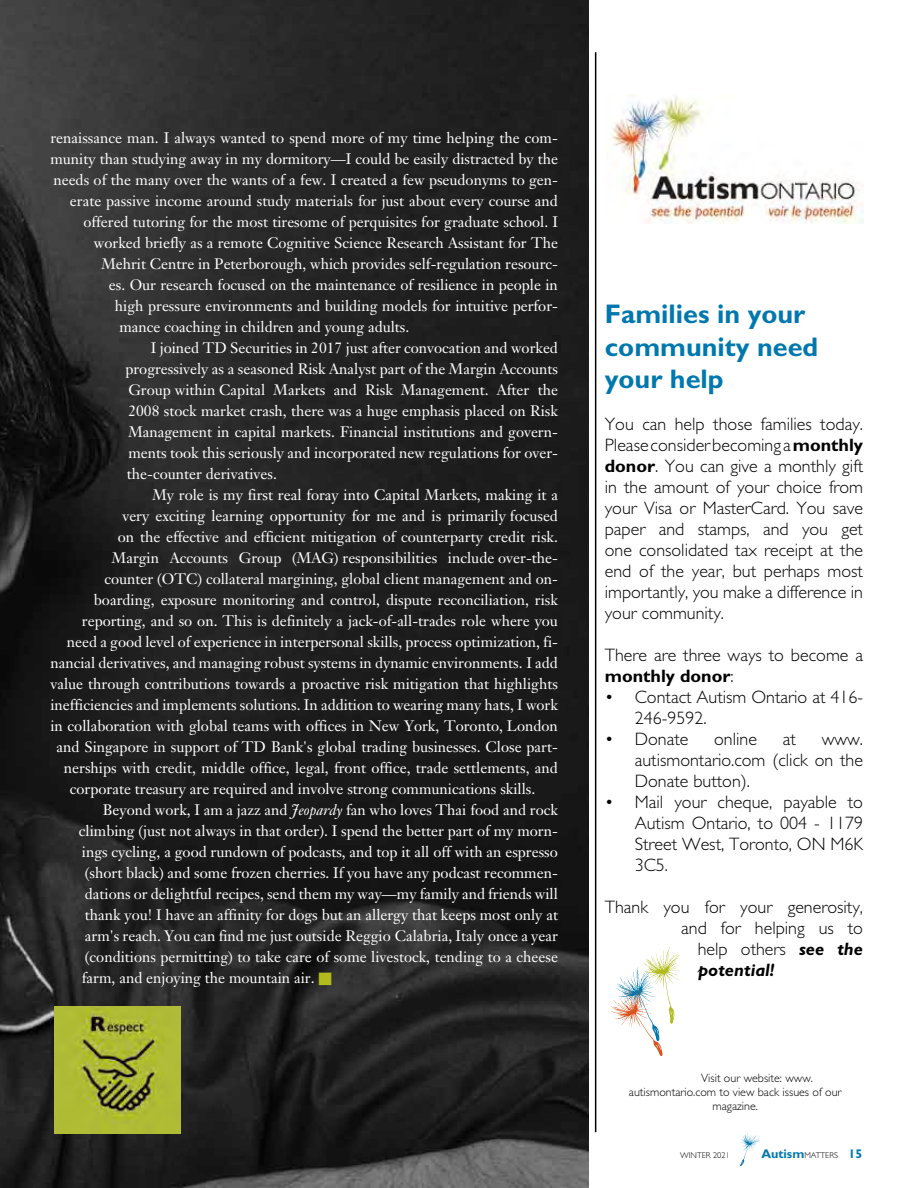
<style>
.page{position:relative;width:918px;height:1188px;background:#fff}
.page>*{position:absolute;margin:0;border:0;box-sizing:border-box;transform-origin:0 0}
.t1{font:700 27px/32.4px "Gill Sans";color:#0078ae}
.t2{font:300 18px/21px "Gill Sans";color:#000;text-align:justify}
.t3{font:italic 700 18px "Gill Sans";color:#000}
.t4{font:15px "Janson Text LT Std";color:#fff}
.t5{font:700 12.6px "Gill Sans";color:#0078ae}
.t6{font:300 12px "Gill Sans";color:#000}
.t7{font:300 8.4px "Gill Sans";color:#000}
.s1{font-style:italic}
.s2{color:#b2bb1e}
.s3{font-weight:700}
.s4{font-weight:700;font-style:italic}
.s5{font-weight:300;font-size:8.4px;color:#000}
</style>
<div class="page">
<svg style="left:740px;top:1133px;width:19px;height:33px"></svg>
<img style="left:0;top:0;width:589px;height:1188px">
<svg style="left:611px;top:947px;width:70px;height:109px"></svg>
<img style="left:611px;top:96px;width:253px;height:128px">
<hr style="left:595px;top:52px;width:1px;height:1080px;background:#000">
<img style="left:54px;top:1006px;width:126px;height:127px">
<p class="t4" style="left:50px;top:128px;width:509px">renaissance man. I always wanted to spend more of my time helping the com-</p>
<p class="t4" style="left:50px;top:149px;width:509px">munity than studying away in my dormitory—I could be easily distracted by the</p>
<p class="t4" style="left:53px;top:170px;width:506px">needs of the many over the wants of a few. I created a few pseudonyms to gen-</p>
<p class="t4" style="left:70px;top:191px;width:490px">erate passive income around study materials for just about every course and</p>
<p class="t4" style="left:83px;top:212px;width:476px">offered tutoring for the most tiresome of perquisites for graduate school. I</p>
<p class="t4" style="left:94px;top:233px;width:466px">worked briefly as a remote Cognitive Science Research Assistant for The</p>
<p class="t4" style="left:101px;top:254px;width:458px">Mehrit Centre in Peterborough, which provides self-regulation resourc-</p>
<p class="t4" style="left:109px;top:275px;width:451px">es. Our research focused on the maintenance of resilience in people in</p>
<p class="t4" style="left:115px;top:296px;width:445px">high pressure environments and building models for intuitive perfor-</p>
<p class="t4" style="left:119px;top:317px;width:291px">mance coaching in children and young adults.</p>
<p class="t4" style="left:151px;top:338px;width:409px">I joined TD Securities in 2017 just after convocation and worked</p>
<p class="t4" style="left:125px;top:359px;width:434px">progressively as a seasoned Risk Analyst part of the Margin Accounts</p>
<p class="t4" style="left:128px;top:380px;width:431px">Group within Capital Markets and Risk Management. After the</p>
<p class="t4" style="left:128px;top:401px;width:431px">2008 stock market crash, there was a huge emphasis placed on Risk</p>
<p class="t4" style="left:128px;top:422px;width:431px">Management in capital markets. Financial institutions and govern-</p>
<p class="t4" style="left:128px;top:443px;width:431px">ments took this seriously and incorporated new regulations for over-</p>
<p class="t4" style="left:127px;top:464px;width:151px">the-counter derivatives.</p>
<p class="t4" style="left:152px;top:485px;width:407px">My role is my first real foray into Capital Markets, making it a</p>
<p class="t4" style="left:122px;top:506px;width:437px">very exciting learning opportunity for me and is primarily focused</p>
<p class="t4" style="left:118px;top:527px;width:442px">on the effective and efficient mitigation of counterparty credit risk.</p>
<p class="t4" style="left:112px;top:548px;width:448px">Margin Accounts Group (MAG) responsibilities include over-the-</p>
<p class="t4" style="left:104px;top:569px;width:455px">counter (OTC) collateral margining, global client management and on-</p>
<p class="t4" style="left:94px;top:590px;width:466px">boarding, exposure monitoring and control, dispute reconciliation, risk</p>
<p class="t4" style="left:82px;top:611px;width:478px">reporting, and so on. This is definitely a jack-of-all-trades role where you</p>
<p class="t4" style="left:67px;top:632px;width:493px">need a good level of experience in interpersonal skills, process optimization, fi-</p>
<p class="t4" style="left:50px;top:653px;width:509px">nancial derivatives, and managing robust systems in dynamic environments. I add</p>
<p class="t4" style="left:50px;top:674px;width:509px">value through contributions towards a proactive risk mitigation that highlights</p>
<p class="t4" style="left:50px;top:695px;width:509px">inefficiencies and implements solutions. In addition to wearing many hats, I work</p>
<p class="t4" style="left:50px;top:716px;width:509px">in collaboration with global teams with offices in New York, Toronto, London</p>
<p class="t4" style="left:56px;top:737px;width:503px">and Singapore in support of TD Bank's global trading businesses. Close part-</p>
<p class="t4" style="left:64px;top:758px;width:496px">nerships with credit, middle office, legal, front office, trade settlements, and</p>
<p class="t4" style="left:70px;top:779px;width:467px">corporate treasury are required and involve strong communications skills.</p>
<p class="t4" style="left:103px;top:800px;width:457px">Beyond work, I am a jazz and <span class="s1">Jeopardy</span> fan who loves Thai food and rock</p>
<p class="t4" style="left:79px;top:821px;width:480px">climbing (just not always in that order). I spend the better part of my morn-</p>
<p class="t4" style="left:82px;top:842px;width:478px">ings cycling, a good rundown of podcasts, and top it all off with an espresso</p>
<p class="t4" style="left:85px;top:863px;width:475px">(short black) and some frozen cherries. If you have any podcast recommen-</p>
<p class="t4" style="left:85px;top:884px;width:475px">dations or delightful recipes, send them my way—my family and friends will</p>
<p class="t4" style="left:85px;top:905px;width:475px">thank you! I have an affinity for dogs but an allergy that keeps most only at</p>
<p class="t4" style="left:85px;top:926px;width:475px">arm's reach. You can find me just outside Reggio Calabria, Italy once a year</p>
<p class="t4" style="left:85px;top:947px;width:475px">(conditions permitting) to take care of some livestock, tending to a cheese</p>
<p class="t4" style="left:82px;top:968px;width:252px">farm, and enjoying the mountain air. <span class="s2">■</span></p>
<h1 class="t1" style="left:605px;top:298px;width:215px">Families in your community need your help</h1>
<p class="t2" style="left:605px;top:414px;width:260px">You can help those families today.<br>Please consider becoming a <span class="s3">monthly donor</span>. You can give a monthly gift in the amount of your choice from your Visa or MasterCard. You save paper and stamps, and you get one consolidated tax receipt at the end of the year, but perhaps most importantly, you make a difference in your community.</p>
<p class="t2" style="left:605px;top:645px;width:260px">There are three ways to become a <span class="s3">monthly donor</span>:</p>
<p class="t2" style="left:635px;top:687px;width:230px;text-indent:-30px">• Contact Autism Ontario at 416-<br>246-9592.</p>
<p class="t2" style="left:605px;top:729px;width:85px">• Donate</p>
<p class="t2" style="left:714px;top:729px;width:44px">online</p>
<p class="t2" style="left:783px;top:729px;width:15px">at</p>
<p class="t2" style="left:635px;top:729px;width:230px;text-indent:187px">www. autismontario.com (click on the Donate button).</p>
<p class="t2" style="left:635px;top:792px;width:230px;text-indent:-30px">• Mail your cheque, payable to Autism Ontario, to 004 - 1179<br>Street West, Toronto, ON M6K 3C5.</p>
<p class="t2" style="left:605px;top:897px;width:260px">Thank you for your generosity,</p>
<p class="t2" style="left:681px;top:918px;width:183px">and for helping us to</p>
<p class="t2" style="left:698px;top:939px;width:167px">help others <span class="s4">see the</span></p>
<p class="t3" style="left:698px;top:960px;width:78px">potential!</p>
<p class="t6" style="left:701px;top:1071px;width:113px">Visit our website: www.</p>
<p class="t6" style="left:629px;top:1085px;width:214px">autismontario.com to view back issues of our</p>
<p class="t6" style="left:713px;top:1100px;width:47px">magazine.</p>
<p class="t7" style="left:680px;top:1151px;width:51px">WINTER 2021</p>
<p class="t5" style="left:761px;top:1146px;width:103px">Autism<span class="s5">MATTERS</span> 15</p>
</div>
